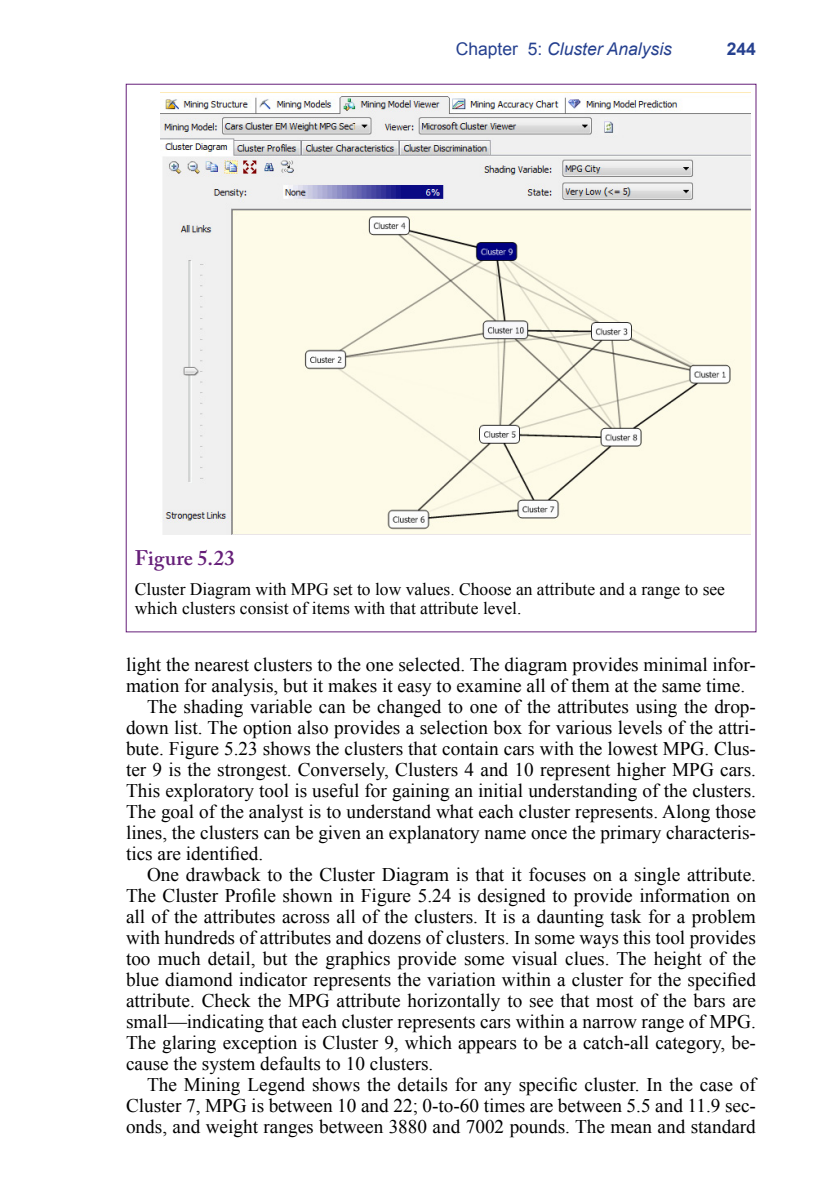
<style>
.page{position:relative;width:819px;height:1197px;background:#fff}
.page>*{position:absolute;margin:0;border:0;box-sizing:border-box;transform-origin:0 0}
.t1{font:600 21px "Adobe Caslon Pro";letter-spacing:.01em;color:#661f79}
.t2{font:19.25px "Times New Roman";color:#000}
.t3{font:17.5px/19.2px "Times New Roman";color:#000}
.t4{font:italic 17.5px "Arial";color:#25408f}
.t5{font:700 17.5px "Arial";color:#25408f}
.s1{font-style:normal}
</style>
<div class="page">
<img style="left:160px;top:92px;width:590px;height:442px">
<p class="t4" style="left:456px;top:37px;width:218px"><span class="s1">Chapter 5:</span> Cluster Analysis</p>
<p class="t5" style="left:727px;top:36px;width:31px">244</p>
<p class="t1" style="left:135px;top:546px;width:102px">Figure 5.23</p>
<p class="t3" style="left:135px;top:579px;width:592px">Cluster Diagram with MPG set to low values. Choose an attribute and a range to see which clusters consist of items with that attribute level.</p>
<p class="t2" style="left:126px;top:651px;width:631px">light the nearest clusters to the one selected. The diagram provides minimal infor-</p>
<p class="t2" style="left:126px;top:672px;width:621px">mation for analysis, but it makes it easy to examine all of them at the same time.</p>
<p class="t2" style="left:147px;top:693px;width:611px">The shading variable can be changed to one of the attributes using the drop-</p>
<p class="t2" style="left:126px;top:714px;width:631px">down list. The option also provides a selection box for various levels of the attri-</p>
<p class="t2" style="left:126px;top:735px;width:632px">bute. Figure 5.23 shows the clusters that contain cars with the lowest MPG. Clus-</p>
<p class="t2" style="left:126px;top:756px;width:631px">ter 9 is the strongest. Conversely, Clusters 4 and 10 represent higher MPG cars.</p>
<p class="t2" style="left:126px;top:777px;width:632px">This exploratory tool is useful for gaining an initial understanding of the clusters.</p>
<p class="t2" style="left:126px;top:798px;width:632px">The goal of the analyst is to understand what each cluster represents. Along those</p>
<p class="t2" style="left:126px;top:819px;width:631px">lines, the clusters can be given an explanatory name once the primary characteris-</p>
<p class="t2" style="left:126px;top:840px;width:139px">tics are identified.</p>
<p class="t2" style="left:147px;top:861px;width:611px">One drawback to the Cluster Diagram is that it focuses on a single attribute.</p>
<p class="t2" style="left:126px;top:882px;width:632px">The Cluster Profile shown in Figure 5.24 is designed to provide information on</p>
<p class="t2" style="left:126px;top:903px;width:631px">all of the attributes across all of the clusters. It is a daunting task for a problem</p>
<p class="t2" style="left:126px;top:924px;width:631px">with hundreds of attributes and dozens of clusters. In some ways this tool provides</p>
<p class="t2" style="left:126px;top:945px;width:631px">too much detail, but the graphics provide some visual clues. The height of the</p>
<p class="t2" style="left:126px;top:966px;width:631px">blue diamond indicator represents the variation within a cluster for the specified</p>
<p class="t2" style="left:126px;top:987px;width:631px">attribute. Check the MPG attribute horizontally to see that most of the bars are</p>
<p class="t2" style="left:126px;top:1008px;width:631px">small—indicating that each cluster represents cars within a narrow range of MPG.</p>
<p class="t2" style="left:126px;top:1029px;width:631px">The glaring exception is Cluster 9, which appears to be a catch-all category, be-</p>
<p class="t2" style="left:126px;top:1050px;width:309px">cause the system defaults to 10 clusters.</p>
<p class="t2" style="left:147px;top:1071px;width:610px">The Mining Legend shows the details for any specific cluster. In the case of</p>
<p class="t2" style="left:126px;top:1092px;width:632px">Cluster 7, MPG is between 10 and 22; 0-to-60 times are between 5.5 and 11.9 sec-</p>
<p class="t2" style="left:126px;top:1113px;width:631px">onds, and weight ranges between 3880 and 7002 pounds. The mean and standard</p>
</div>
